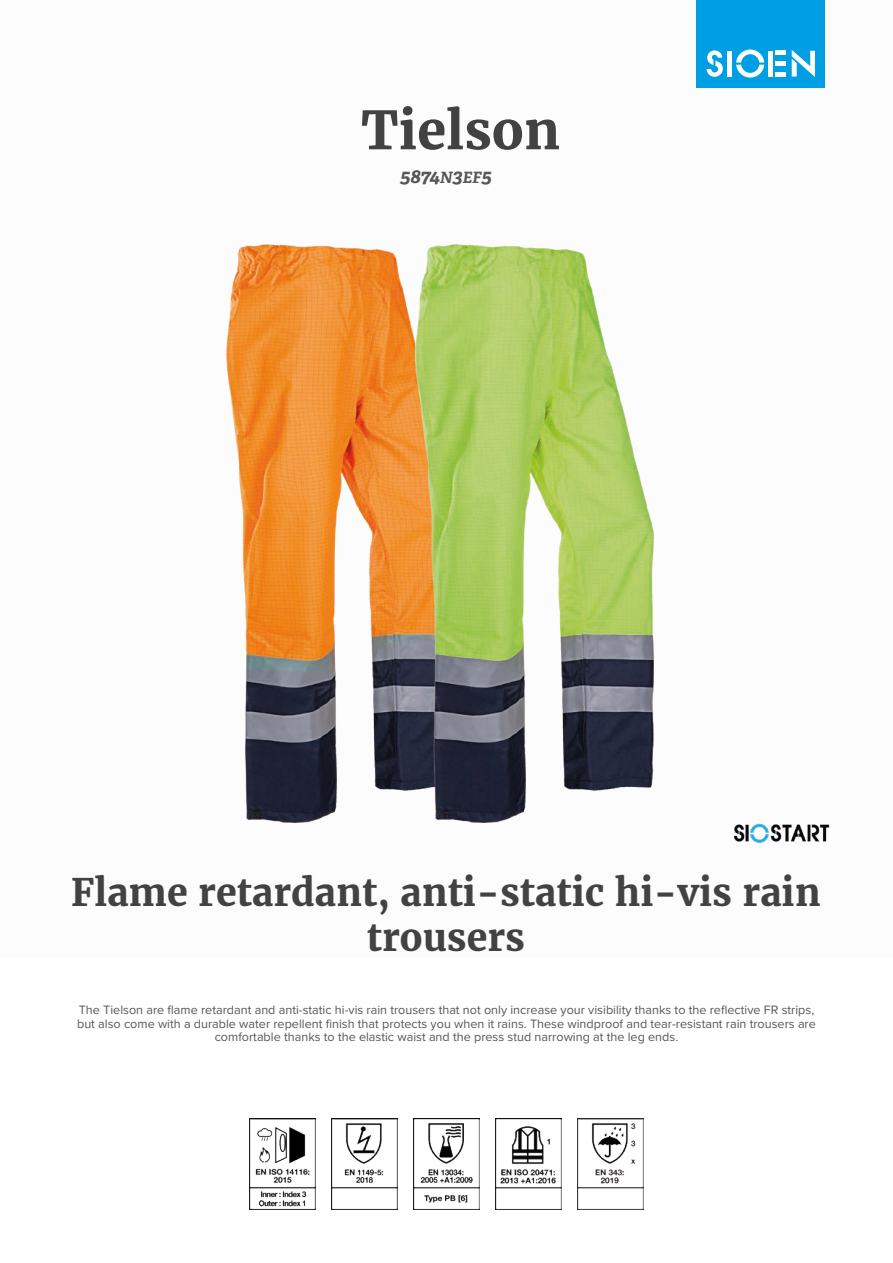
<style>
.page{position:relative;width:893px;height:1263px;background:#fff}
.page>*{position:absolute;margin:0;border:0;box-sizing:border-box;transform-origin:0 0}
.t1{font:700 52.5px "Merriweather";color:#424243}
.t2{font:700 37.5px/45px "Merriweather";color:#424243;text-align:center}
.t3{font:italic 700 19.5px "Adelle";color:#575756}
.t4{font:12.6px/13.6px "Proxima Nova";color:#575756;text-align:center}
.s1{font-size:15.6px}
</style>
<div class="page">
<div style="left:697px;top:0;width:128px;height:88px;background:#009fe3"></div>
<svg style="left:707px;top:50px;width:16px;height:27px"></svg>
<svg style="left:736px;top:50px;width:28px;height:28px"></svg>
<div style="left:727px;top:51px;width:5px;height:26px;background:#fff"></div>
<div style="left:768px;top:51px;width:5px;height:26px;background:#fff"></div>
<div style="left:775px;top:72px;width:11px;height:5px;background:#fff"></div>
<div style="left:775px;top:61px;width:11px;height:5px;background:#fff"></div>
<hr style="left:775px;top:51px;width:11px;height:4px;background:#fff">
<svg style="left:792px;top:50px;width:23px;height:27px"></svg>
<img style="left:783px;top:824px;width:47px;height:18px">
<img style="left:249px;top:1118px;width:66px;height:92px">
<img style="left:331px;top:1118px;width:67px;height:92px">
<img style="left:413px;top:1118px;width:67px;height:92px">
<img style="left:495px;top:1118px;width:67px;height:92px">
<img style="left:577px;top:1118px;width:67px;height:92px">
<img style="left:226px;top:244px;width:72px;height:579px">
<img style="left:298px;top:244px;width:485px;height:600px">
<h1 class="t1" style="left:361px;top:95px;width:200px">Tielson</h1>
<h3 class="t3" style="left:400px;top:164px;width:93px">5874<span class="s1">N</span>3<span class="s1">EF</span>5</h3>
<h2 class="t2" style="left:71px;top:869px;width:751px">Flame retardant, anti-static hi-vis rain trousers</h2>
<p class="t4" style="left:77px;top:1002px;width:740px">The Tielson are flame retardant and anti-static hi-vis rain trousers that not only increase your visibility thanks to the reflective FR strips, but also come with a durable water repellent finish that protects you when it rains. These windproof and tear-resistant rain trousers are comfortable thanks to the elastic waist and the press stud narrowing at the leg ends.</p>
</div>
